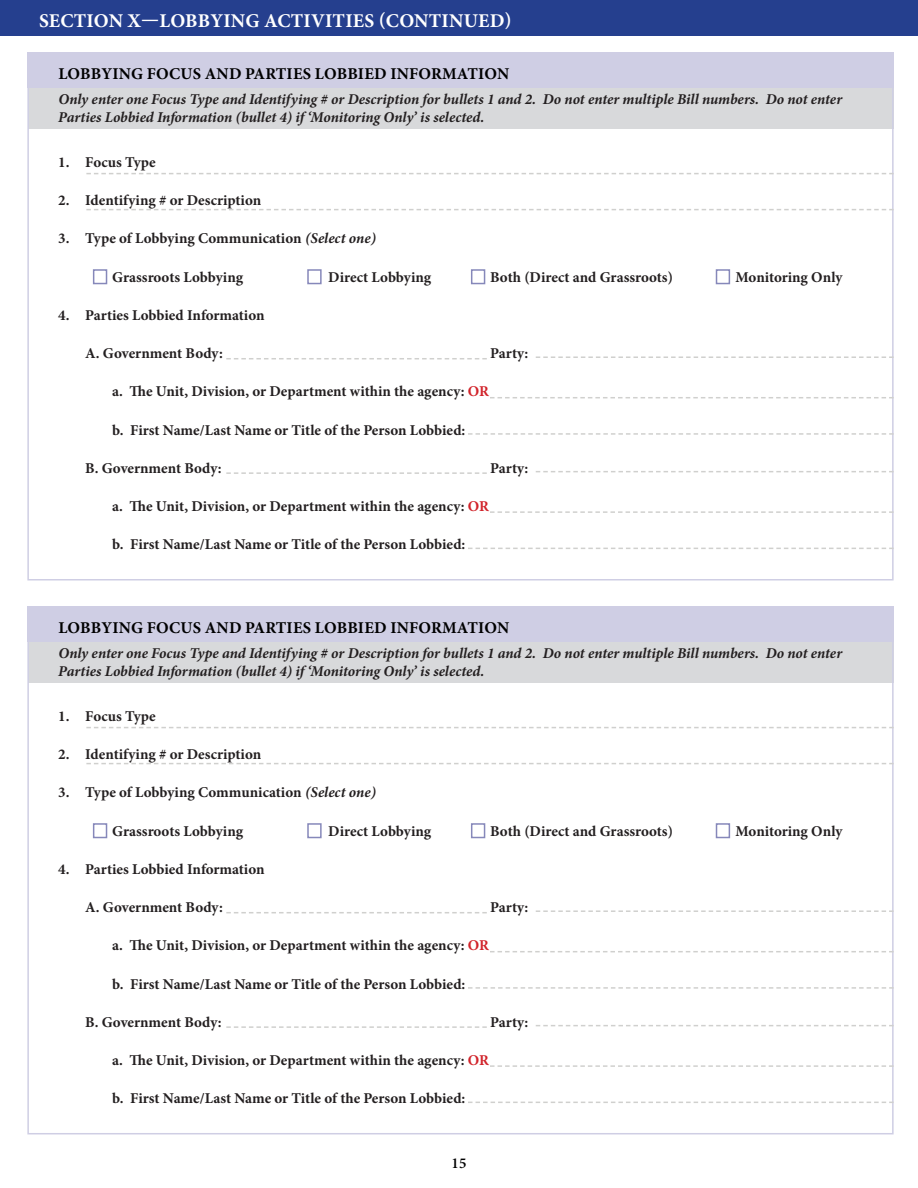
<style>
.page{position:relative;width:918px;height:1188px;background:#fff}
.page>*{position:absolute;margin:0;border:0;box-sizing:border-box;transform-origin:0 0}
.t1{font:700 19.5px "Minion Pro";letter-spacing:.01em;color:#fff}
.t2{font:700 16.5px "Minion Pro";letter-spacing:.01em;color:#000}
.t3{font:700 15px "Minion Pro";color:#231f20}
.t4{font:italic 700 15px/18px "Minion Pro";letter-spacing:-.005em;color:#231f20}
.t5{font:600 15px "Minion Pro";color:#000}
.s1{font-style:italic}
.s2{color:#d1232a}
</style>
<div class="page">
<div style="left:28px;top:88px;width:866px;height:41px;background:#d8d9db"></div>
<div style="left:28px;top:642px;width:866px;height:41px;background:#d8d9db"></div>
<div style="left:0;top:0;width:918px;height:35px;background:#253f8e"></div>
<div style="left:27px;top:52px;width:867px;height:36px;background:#cfcee4"></div>
<div style="left:27px;top:606px;width:867px;height:36px;background:#cfcee4"></div>
<div style="left:471px;top:269px;width:14px;height:15px;border:2px solid #8688ba"></div>
<div style="left:471px;top:823px;width:14px;height:15px;border:2px solid #8688ba"></div>
<div style="left:716px;top:269px;width:14px;height:15px;border:2px solid #8688ba"></div>
<div style="left:716px;top:823px;width:14px;height:15px;border:2px solid #8688ba"></div>
<div style="left:307px;top:269px;width:15px;height:15px;border:2px solid #8688ba"></div>
<div style="left:307px;top:823px;width:15px;height:15px;border:2px solid #8688ba"></div>
<div style="left:93px;top:269px;width:14px;height:15px;border:2px solid #8688ba"></div>
<div style="left:93px;top:823px;width:14px;height:15px;border:2px solid #8688ba"></div>
<svg style="left:86px;top:173px;width:808px;height:1px"></svg>
<svg style="left:86px;top:727px;width:808px;height:1px"></svg>
<svg style="left:86px;top:209px;width:808px;height:1px"></svg>
<svg style="left:86px;top:763px;width:808px;height:1px"></svg>
<svg style="left:226px;top:358px;width:261px;height:1px"></svg>
<svg style="left:226px;top:912px;width:261px;height:1px"></svg>
<svg style="left:226px;top:472px;width:261px;height:2px"></svg>
<svg style="left:226px;top:1026px;width:261px;height:2px"></svg>
<svg style="left:536px;top:356px;width:358px;height:2px"></svg>
<svg style="left:536px;top:910px;width:358px;height:2px"></svg>
<svg style="left:536px;top:471px;width:358px;height:1px"></svg>
<svg style="left:536px;top:1025px;width:358px;height:1px"></svg>
<svg style="left:490px;top:397px;width:404px;height:1px"></svg>
<svg style="left:490px;top:951px;width:404px;height:1px"></svg>
<svg style="left:490px;top:511px;width:404px;height:2px"></svg>
<svg style="left:490px;top:1065px;width:404px;height:2px"></svg>
<svg style="left:468px;top:433px;width:426px;height:2px"></svg>
<svg style="left:468px;top:987px;width:426px;height:2px"></svg>
<svg style="left:468px;top:548px;width:426px;height:1px"></svg>
<svg style="left:468px;top:1102px;width:426px;height:1px"></svg>
<p class="t1" style="left:39px;top:7px;width:474px">SECTION X—LOBBYING ACTIVITIES (CONTINUED)</p>
<p class="t2" style="left:58px;top:62px;width:452px">LOBBYING FOCUS AND PARTIES LOBBIED INFORMATION</p>
<p class="t4" style="left:58px;top:90px;width:785px">Only enter one Focus Type and Identifying # or Description for bullets 1 and 2. Do not enter multiple Bill numbers. Do not enter<br>Parties Lobbied Information (bullet 4) if ‘Monitoring Only’ is selected.</p>
<p class="t3" style="left:58px;top:151px;width:99px">1. Focus Type</p>
<p class="t3" style="left:58px;top:190px;width:205px">2. Identifying # or Description</p>
<p class="t3" style="left:58px;top:228px;width:319px">3. Type of Lobbying Communication <span class="s1">(Select one)</span></p>
<p class="t3" style="left:112px;top:266px;width:132px">Grassroots Lobbying</p>
<p class="t3" style="left:328px;top:266px;width:104px">Direct Lobbying</p>
<p class="t3" style="left:490px;top:266px;width:184px">Both (Direct and Grassroots)</p>
<p class="t3" style="left:736px;top:266px;width:108px">Monitoring Only</p>
<p class="t3" style="left:58px;top:304px;width:208px">4. Parties Lobbied Information</p>
<p class="t3" style="left:85px;top:343px;width:139px">A. Government Body:</p>
<p class="t3" style="left:490px;top:343px;width:40px">Party:</p>
<p class="t3" style="left:112px;top:381px;width:378px">a. The Unit, Division, or Department within the agency: <span class="s2">OR</span></p>
<p class="t3" style="left:112px;top:419px;width:355px">b. First Name/Last Name or Title of the Person Lobbied:</p>
<p class="t3" style="left:85px;top:457px;width:138px">B. Government Body:</p>
<p class="t3" style="left:490px;top:457px;width:40px">Party:</p>
<p class="t3" style="left:112px;top:496px;width:378px">a. The Unit, Division, or Department within the agency: <span class="s2">OR</span></p>
<p class="t3" style="left:112px;top:534px;width:355px">b. First Name/Last Name or Title of the Person Lobbied:</p>
<p class="t2" style="left:58px;top:616px;width:452px">LOBBYING FOCUS AND PARTIES LOBBIED INFORMATION</p>
<p class="t4" style="left:58px;top:644px;width:785px">Only enter one Focus Type and Identifying # or Description for bullets 1 and 2. Do not enter multiple Bill numbers. Do not enter<br>Parties Lobbied Information (bullet 4) if ‘Monitoring Only’ is selected.</p>
<p class="t3" style="left:58px;top:705px;width:99px">1. Focus Type</p>
<p class="t3" style="left:58px;top:744px;width:205px">2. Identifying # or Description</p>
<p class="t3" style="left:58px;top:782px;width:319px">3. Type of Lobbying Communication <span class="s1">(Select one)</span></p>
<p class="t3" style="left:112px;top:820px;width:132px">Grassroots Lobbying</p>
<p class="t3" style="left:328px;top:820px;width:104px">Direct Lobbying</p>
<p class="t3" style="left:490px;top:820px;width:184px">Both (Direct and Grassroots)</p>
<p class="t3" style="left:736px;top:820px;width:108px">Monitoring Only</p>
<p class="t3" style="left:58px;top:858px;width:208px">4. Parties Lobbied Information</p>
<p class="t3" style="left:85px;top:897px;width:139px">A. Government Body:</p>
<p class="t3" style="left:490px;top:897px;width:40px">Party:</p>
<p class="t3" style="left:112px;top:935px;width:378px">a. The Unit, Division, or Department within the agency: <span class="s2">OR</span></p>
<p class="t3" style="left:112px;top:973px;width:355px">b. First Name/Last Name or Title of the Person Lobbied:</p>
<p class="t3" style="left:85px;top:1011px;width:138px">B. Government Body:</p>
<p class="t3" style="left:490px;top:1011px;width:40px">Party:</p>
<p class="t3" style="left:112px;top:1050px;width:378px">a. The Unit, Division, or Department within the agency: <span class="s2">OR</span></p>
<p class="t3" style="left:112px;top:1088px;width:355px">b. First Name/Last Name or Title of the Person Lobbied:</p>
<p class="t5" style="left:452px;top:1153px;width:16px">15</p>
</div>
